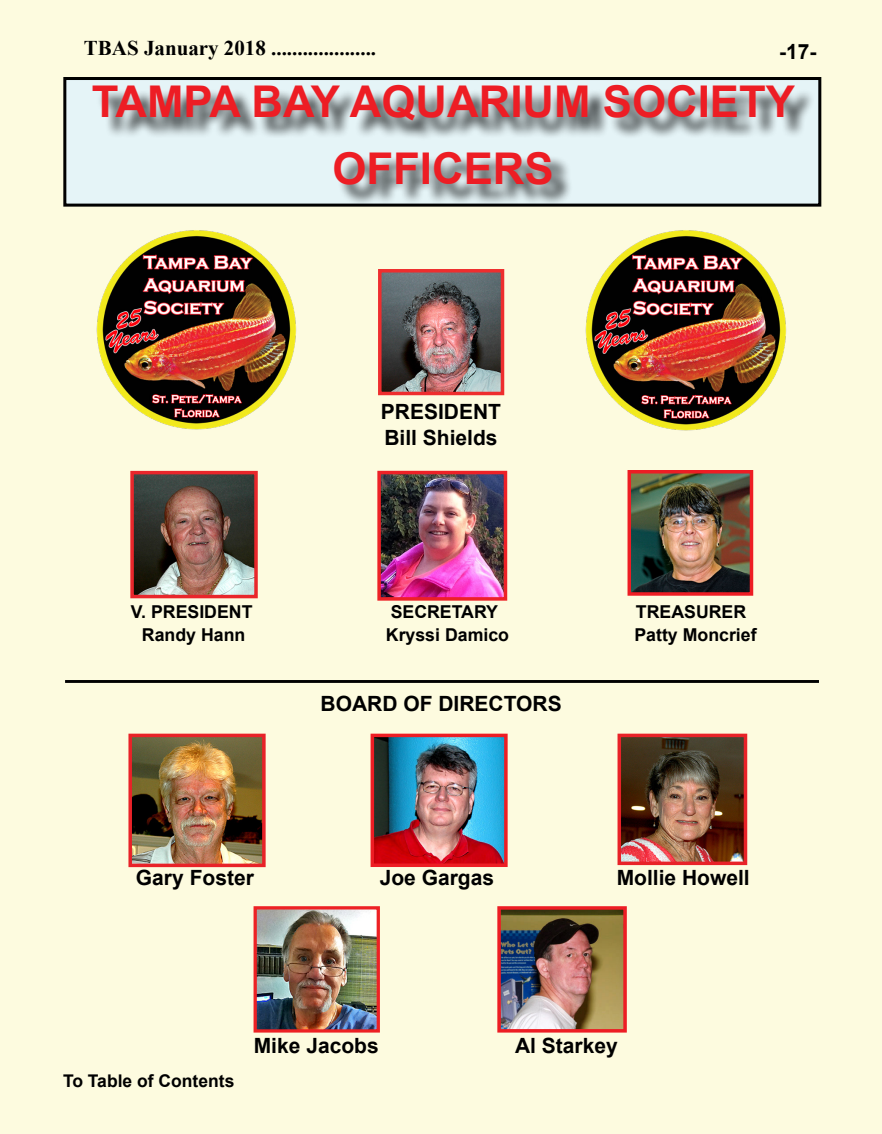
<style>
.page{position:relative;width:882px;height:1134px;background:#fff}
.page>*{position:absolute;margin:0;border:0;box-sizing:border-box;transform-origin:0 0}
.t1{font:700 43.75px/66.5px "Arial";color:#ed1d24;text-align:center}
.t2{font:700 21px/26.2px "Arial";color:#000}
.t3{font:700 21px "Times New Roman";color:#000}
.t4{font:700 17.68px "Arial";color:#000}
.t5{font:700 17.5px "Arial";color:#000}
</style>
<div class="page">
<div style="left:0;top:1px;width:882px;height:1133px;background:#fdfbdf"></div>
<img style="left:633px;top:475px;width:115px;height:116px">
<div style="left:628px;top:470px;width:125px;height:126px;border:4px solid #ed1d24"></div>
<hr style="left:65px;top:680px;width:754px;height:3px;background:#000">
<div style="left:65px;top:79px;width:755px;height:126px;background:#e5f4f7"></div>
<div style="left:63px;top:77px;width:758px;height:130px;border:3px solid #000"></div>
<div style="left:96px;top:88px;width:720px;height:118px;background:#000;opacity:.75"></div>
<img style="left:376px;top:739px;width:127px;height:123px">
<div style="left:371px;top:734px;width:137px;height:133px;border:4px solid #ed1d24"></div>
<img style="left:258px;top:910px;width:118px;height:119px">
<div style="left:254px;top:906px;width:126px;height:127px;border:3px solid #ed2124"></div>
<img style="left:502px;top:911px;width:120px;height:117px">
<div style="left:497px;top:906px;width:130px;height:127px;border:4px solid #ed1d24"></div>
<img style="left:586px;top:230px;width:200px;height:200px">
<img style="left:97px;top:230px;width:199px;height:199px">
<img style="left:382px;top:476px;width:120px;height:120px">
<div style="left:377px;top:471px;width:130px;height:130px;border:4px solid #ed2127"></div>
<img style="left:383px;top:274px;width:116px;height:116px">
<div style="left:378px;top:269px;width:126px;height:126px;border:4px solid #ee2d2e"></div>
<img style="left:623px;top:739px;width:119px;height:121px">
<div style="left:618px;top:734px;width:129px;height:131px;border:4px solid #e82228"></div>
<img style="left:135px;top:476px;width:118px;height:117px">
<div style="left:130px;top:471px;width:128px;height:127px;border:4px solid #e9262b"></div>
<img style="left:133px;top:739px;width:128px;height:123px">
<div style="left:128px;top:734px;width:138px;height:133px;border:4px solid #e82228"></div>
<p class="t3" style="left:84px;top:34px;width:294px">TBAS January 2018 ....................</p>
<p class="t2" style="left:779px;top:39px;width:39px">-17-</p>
<h1 class="t1" style="left:92px;top:70px;width:705px">TAMPA BAY AQUARIUM SOCIETY<br>OFFICERS</h1>
<p class="t2" style="left:381px;top:399px;width:122px">PRESIDENT<br>Bill Shields</p>
<p class="t4" style="left:131px;top:600px;width:123px">V. PRESIDENT</p>
<p class="t4" style="left:391px;top:600px;width:109px">SECRETARY</p>
<p class="t4" style="left:636px;top:600px;width:112px">TREASURER</p>
<p class="t4" style="left:142px;top:623px;width:105px">Randy Hann</p>
<p class="t4" style="left:386px;top:623px;width:125px">Kryssi Damico</p>
<p class="t4" style="left:634px;top:623px;width:124px">Patty Moncrief</p>
<p class="t2" style="left:321px;top:691px;width:243px">BOARD OF DIRECTORS</p>
<p class="t2" style="left:136px;top:865px;width:119px">Gary Foster</p>
<p class="t2" style="left:380px;top:865px;width:116px">Joe Gargas</p>
<p class="t2" style="left:617px;top:865px;width:135px">Mollie Howell</p>
<p class="t5" style="left:63px;top:1069px;width:173px">To Table of Contents</p>
<p class="t2" style="left:254px;top:1033px;width:126px">Mike Jacobs</p>
<p class="t2" style="left:515px;top:1033px;width:104px">Al Starkey</p>
</div>
